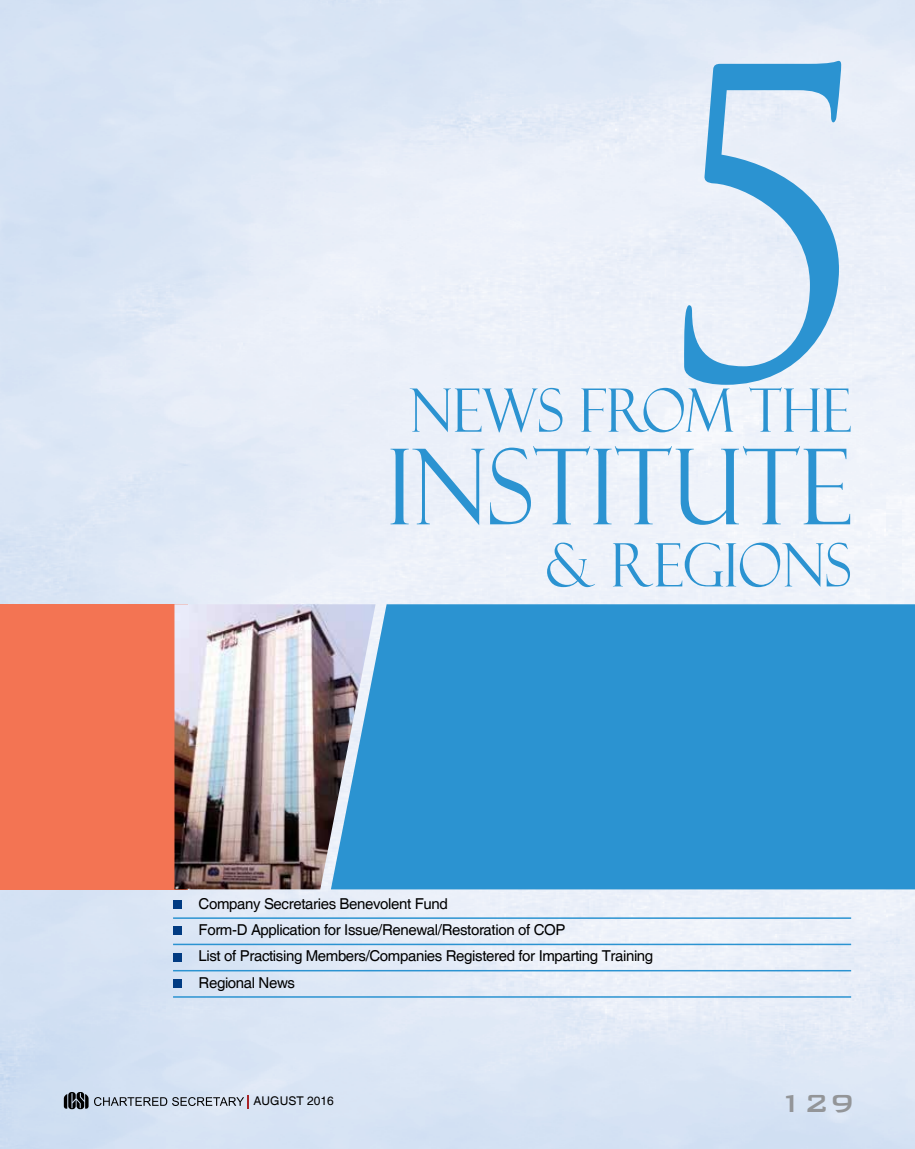
<style>
.page{position:relative;width:915px;height:1149px;background:#fff}
.page>*{position:absolute;margin:0;border:0;box-sizing:border-box;transform-origin:0 0}
.t1{font:418.05px "Trajan Pro";color:#2b93d1;scale:.9 1}
.t2{font:105px "Felix Titling";color:#2b93d1;scale:.9 1}
.t3{font:60px "Felix Titling";color:#2b93d1;scale:.9 1}
.t4{font:500 33px "Bank Gothic BT";color:#939598}
.t5{font:15px/26.2px "Helvetica";letter-spacing:-.025em;color:#000}
.t6{font:12px "Helvetica";color:#000}
</style>
<div class="page">
<img style="left:0;top:0;width:914px;height:1148px">
<div style="left:375px;top:604px;width:539px;height:285px;background:#2b93d1"></div>
<div style="left:0;top:604px;width:187px;height:285px;background:#f37453"></div>
<img style="left:174px;top:604px;width:201px;height:285px">
<hr style="left:173px;top:917px;width:677px;height:1px;background:#2b93d1">
<hr style="left:173px;top:943px;width:677px;height:1px;background:#2b93d1">
<hr style="left:173px;top:969px;width:677px;height:2px;background:#2b93d1">
<hr style="left:173px;top:995px;width:677px;height:2px;background:#2b93d1">
<div style="left:173px;top:900px;width:8px;height:8px;background:#013b82"></div>
<div style="left:173px;top:926px;width:8px;height:8px;background:#013b82"></div>
<div style="left:173px;top:952px;width:8px;height:9px;background:#013b82"></div>
<div style="left:173px;top:978px;width:8px;height:9px;background:#013b82"></div>
<svg style="left:64px;top:1091px;width:24px;height:17px"></svg>
<svg style="left:94px;top:1094px;width:155px;height:13px;background:#a8b0bd"></svg>
<h1 class="t1" style="left:655px;top:-40px;width:240px">5</h1>
<h3 class="t3" style="left:409px;top:376px;width:492px">NEWS FROM THE</h3>
<h2 class="t2" style="left:387px;top:426px;width:517px">INSTITUTE</h2>
<h3 class="t3" style="left:546px;top:530px;width:340px">&amp; REGIONS</h3>
<p class="t5" style="left:198px;top:890px;width:456px">Company Secretaries Benevolent Fund<br>Form-D Application for Issue/Renewal/Restoration of COP<br>List of Practising Members/Companies Registered for Imparting Training Regional News</p>
<p class="t6" style="left:253px;top:1093px;width:82px">August 2016</p>
<h3 class="t4" style="left:778px;top:1084px;width:78px">129</h3>
</div>
